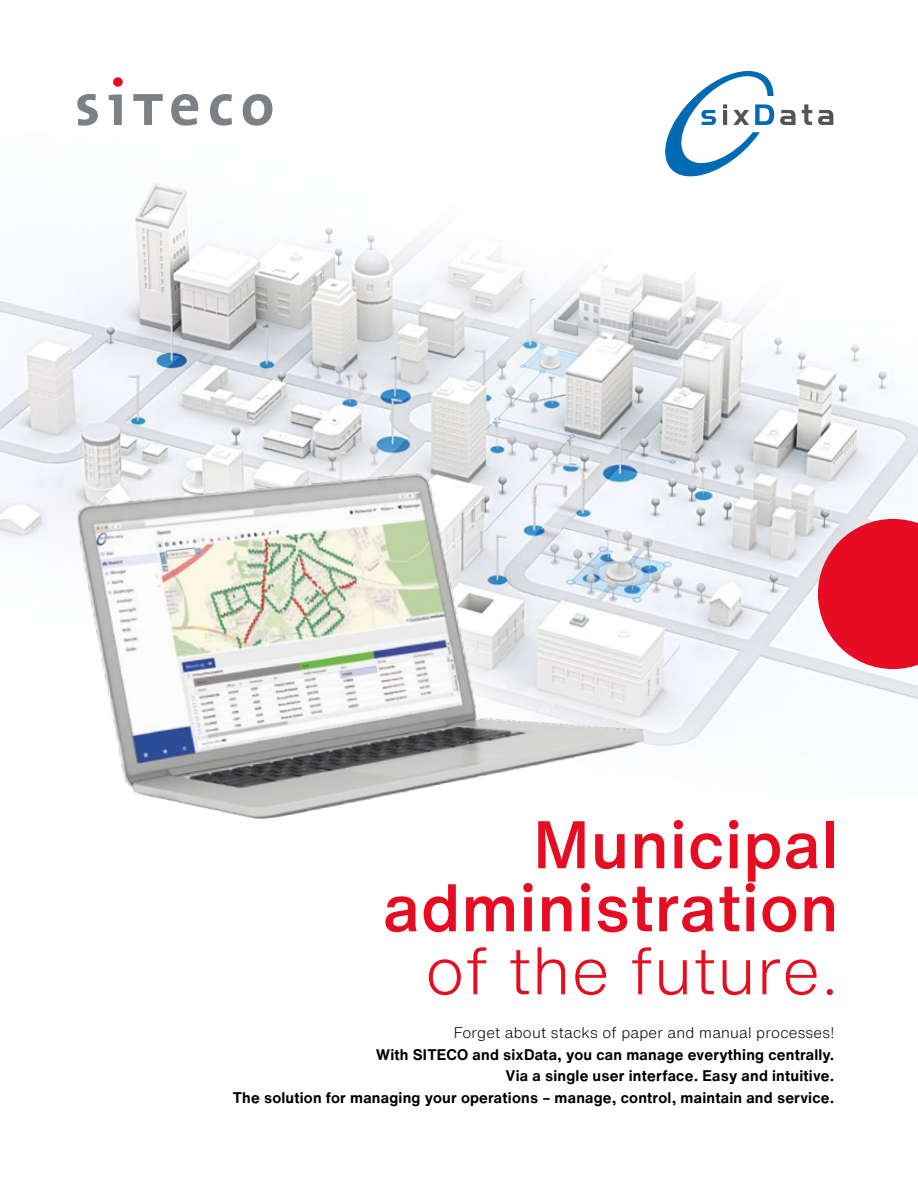
<style>
.page{position:relative;width:918px;height:1188px;background:#fff}
.page>*{position:absolute;margin:0;border:0;box-sizing:border-box;transform-origin:0 0}
.t1{font:500 66px/63px "Helvetica Now Text";letter-spacing:.015em;color:#e60c22;text-align:right}
.t2{font:300 66px "Helvetica Now Text";letter-spacing:.015em;color:#e60c22}
.t3{font:700 15px/21.8px "Helvetica Now Text";letter-spacing:.015em;color:#000;text-align:right}
.t4{font:300 15px "Helvetica Now Text";letter-spacing:.015em;color:#000}
</style>
<div class="page">
<img style="left:0;top:77px;width:918px;height:647px">
<svg style="left:818px;top:519px;width:100px;height:150px;background:#e73144"></svg>
<div style="left:113px;top:77px;width:10px;height:10px;background:#e60c22;border-radius:50%"></div>
<svg style="left:133px;top:94px;width:30px;height:31px"></svg>
<svg style="left:210px;top:94px;width:22px;height:32px"></svg>
<svg style="left:171px;top:94px;width:27px;height:32px"></svg>
<svg style="left:243px;top:94px;width:29px;height:32px"></svg>
<svg style="left:109px;top:94px;width:13px;height:31px"></svg>
<svg style="left:77px;top:94px;width:21px;height:32px"></svg>
<svg style="left:665px;top:71px;width:109px;height:105px"></svg>
<svg style="left:780px;top:104px;width:53px;height:21px"></svg>
<svg style="left:12px;top:381px;width:696px;height:365px"></svg>
<img style="left:76px;top:446px;width:572px;height:373px">
<h1 class="t1" style="left:383px;top:812px;width:457px">Municipal administration</h1>
<h1 class="t2" style="left:425px;top:921px;width:415px">of the future.</h1>
<p class="t4" style="left:454px;top:1021px;width:382px">Forget about stacks of paper and manual processes!</p>
<p class="t3" style="left:233px;top:1043px;width:603px">With SITECO and sixData, you can manage everything centrally.<br>Via a single user interface. Easy and intuitive.<br>The solution for managing your operations – manage, control, maintain and service.</p>
</div>
